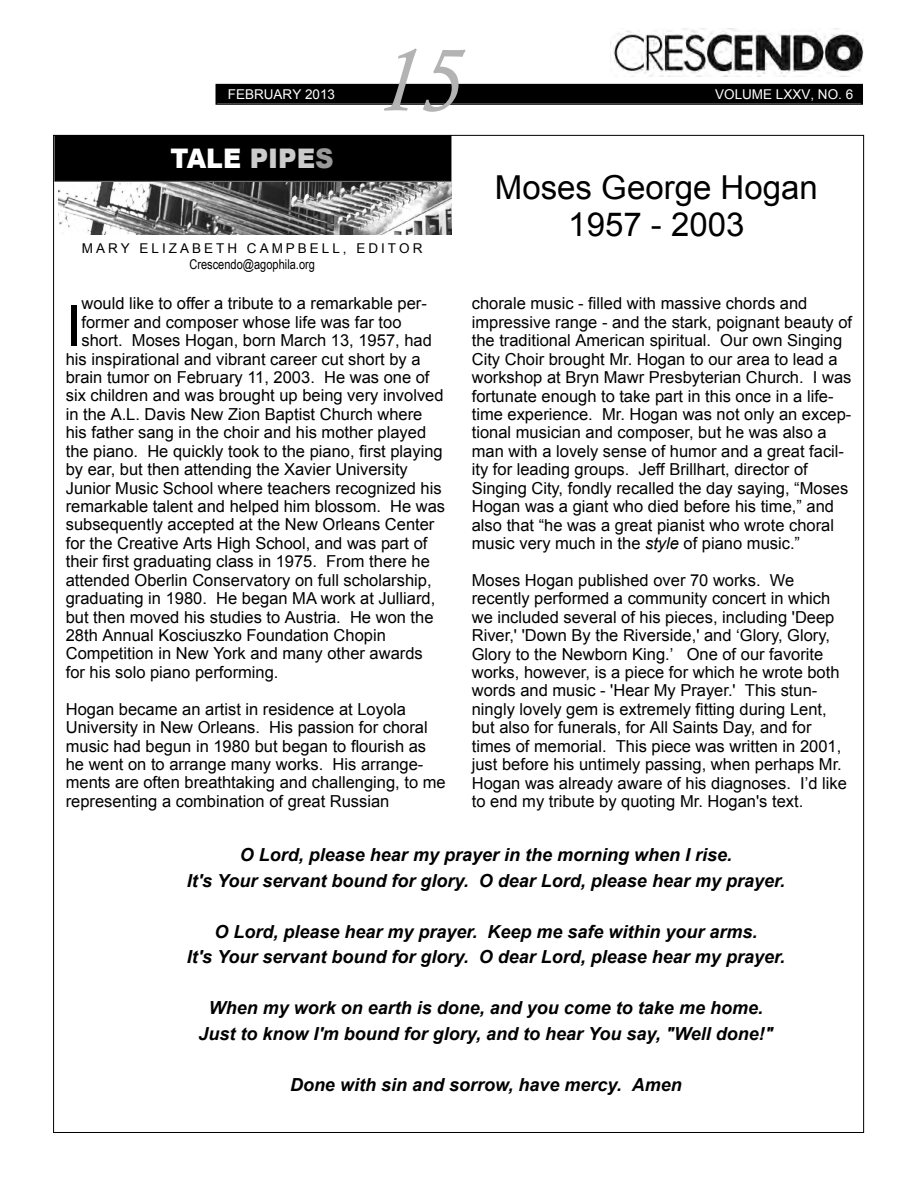
<style>
.page{position:relative;width:918px;height:1188px;background:#fff}
.page>*{position:absolute;margin:0;border:0;box-sizing:border-box;transform-origin:0 0}
.t1{font:italic 90px "Calisto";color:#b3b3b3}
.t2{font:57.15px "Arial";color:#000}
.t3{font:33px/36.9px "Arial";color:#000;text-align:center}
.t4{font:900 27px "Arial";color:#fff;scale:.93 1}
.t5{font:italic 700 18px/25.5px "Arial";color:#000;text-align:center}
.t6{font:16.5px/18.5px "Arial";color:#000}
.t7{font:13.5px "Arial";letter-spacing:.22em;color:#000}
.t8{font:13.5px "Arial";color:#fff}
.t9{font:13.5px "Arial Narrow";color:#000}
.s1{color:#ccc}
.s2{color:#999}
.s3{font-style:italic}
</style>
<div class="page">
<div style="left:217px;top:85px;width:645px;height:18px;background:#000"></div>
<div style="left:216px;top:84px;width:647px;height:21px;border:2px solid #000"></div>
<img style="left:613px;top:29px;width:251px;height:48px">
<img style="left:58px;top:182px;width:393px;height:53px">
<div style="left:56px;top:136px;width:394px;height:44px;background:#000"></div>
<div style="left:54px;top:135px;width:397px;height:47px;border:2px solid #000"></div>
<p class="t8" style="left:228px;top:86px;width:109px">FEBRUARY 2013</p>
<h3 class="t4" style="left:170px;top:139px;width:177px">TALE <span class="s1">PIPE</span><span class="s2">S</span></h3>
<h1 class="t1" style="left:377px;top:28px;width:86px">15</h1>
<p class="t7" style="left:82px;top:241px;width:342px">MARY ELIZABETH CAMPBELL, EDITOR</p>
<p class="t9" style="left:189px;top:254px;width:127px">Crescendo@agophila.org</p>
<p class="t8" style="left:715px;top:86px;width:140px">VOLUME LXXV, NO. 6</p>
<h3 class="t3" style="left:495px;top:169px;width:324px">Moses George Hogan<br>1957 - 2003</h3>
<p class="t6" style="left:82px;top:294px;width:347px">would like to offer a tribute to a remarkable per-</p>
<p class="t6" style="left:82px;top:313px;width:322px">former and composer whose life was far too</p>
<p class="t6" style="left:82px;top:331px;width:352px">short. Moses Hogan, born March 13, 1957, had</p>
<p class="t6" style="left:66px;top:350px;width:356px">his inspirational and vibrant career cut short by a</p>
<p class="t6" style="left:66px;top:368px;width:365px">brain tumor on February 11, 2003. He was one of</p>
<p class="t6" style="left:66px;top:386px;width:379px">six children and was brought up being very involved</p>
<p class="t6" style="left:66px;top:405px;width:358px">in the A.L. Davis New Zion Baptist Church where</p>
<p class="t6" style="left:66px;top:423px;width:362px">his father sang in the choir and his mother played</p>
<p class="t6" style="left:66px;top:442px;width:378px">the piano. He quickly took to the piano, first playing</p>
<p class="t6" style="left:66px;top:460px;width:344px">by ear, but then attending the Xavier University</p>
<p class="t6" style="left:66px;top:479px;width:377px">Junior Music School where teachers recognized his</p>
<p class="t6" style="left:66px;top:497px;width:381px">remarkable talent and helped him blossom. He was</p>
<p class="t6" style="left:66px;top:515px;width:370px">subsequently accepted at the New Orleans Center</p>
<p class="t6" style="left:66px;top:534px;width:363px">for the Creative Arts High School, and was part of</p>
<p class="t6" style="left:66px;top:552px;width:366px">their first graduating class in 1975. From there he</p>
<p class="t6" style="left:66px;top:571px;width:367px">attended Oberlin Conservatory on full scholarship,</p>
<p class="t6" style="left:66px;top:589px;width:371px">graduating in 1980. He began MA work at Julliard,</p>
<p class="t6" style="left:66px;top:608px;width:369px">but then moved his studies to Austria. He won the</p>
<p class="t6" style="left:66px;top:626px;width:322px">28th Annual Kosciuszko Foundation Chopin</p>
<p class="t6" style="left:66px;top:644px;width:359px">Competition in New York and many other awards</p>
<p class="t6" style="left:66px;top:663px;width:214px">for his solo piano performing.</p>
<p class="t6" style="left:66px;top:700px;width:381px">Hogan became an artist in residence at Loyola University in New Orleans. His passion for choral music had begun in 1980 but began to flourish as he went on to arrange many works. His arrange&shy;ments are often breathtaking and challenging, to me representing a combination of great Russian</p>
<p class="t6" style="left:472px;top:294px;width:382px">chorale music - filled with massive chords and impressive range - and the stark, poignant beauty of the traditional American spiritual. Our own Singing City Choir brought Mr. Hogan to our area to lead a workshop at Bryn Mawr Presbyterian Church. I was fortunate enough to take part in this once in a life&shy;time experience. Mr. Hogan was not only an excep&shy;tional musician and composer, but he was also a man with a lovely sense of humor and a great facil&shy;ity for leading groups. Jeff Brillhart, director of Singing City, fondly recalled the day saying, “Moses Hogan was a giant who died before his time,” and also that “he was a great pianist who wrote choral music very much in the <span class="s3">style</span> of piano music.”</p>
<p class="t6" style="left:472px;top:571px;width:377px">Moses Hogan published over 70 works. We recently performed a community concert in which we included several of his pieces, including 'Deep River,' 'Down By the Riverside,' and ‘Glory, Glory, Glory to the Newborn King.’ One of our favorite works, however, is a piece for which he wrote both words and music - 'Hear My Prayer.' This stun&shy;ningly lovely gem is extremely fitting during Lent, but also for funerals, for All Saints Day, and for times of memorial. This piece was written in 2001, just before his untimely passing, when perhaps Mr.<br>Hogan was already aware of his diagnoses. I’d like to end my tribute by quoting Mr. Hogan's text.</p>
<p class="t5" style="left:187px;top:843px;width:600px">O Lord, please hear my prayer in the morning when I rise.<br>It's Your servant bound for glory. O dear Lord, please hear my prayer.</p>
<p class="t5" style="left:187px;top:920px;width:600px">O Lord, please hear my prayer. Keep me safe within your arms.<br>It's Your servant bound for glory. O dear Lord, please hear my prayer.</p>
<p class="t5" style="left:198px;top:996px;width:577px">When my work on earth is done, and you come to take me home.<br>Just to know I'm bound for glory, and to hear You say, "Well done!"</p>
<p class="t5" style="left:290px;top:1073px;width:393px">Done with sin and sorrow, have mercy. Amen</p>
<h2 class="t2" style="left:66px;top:294px;width:17px">I</h2>
</div>
